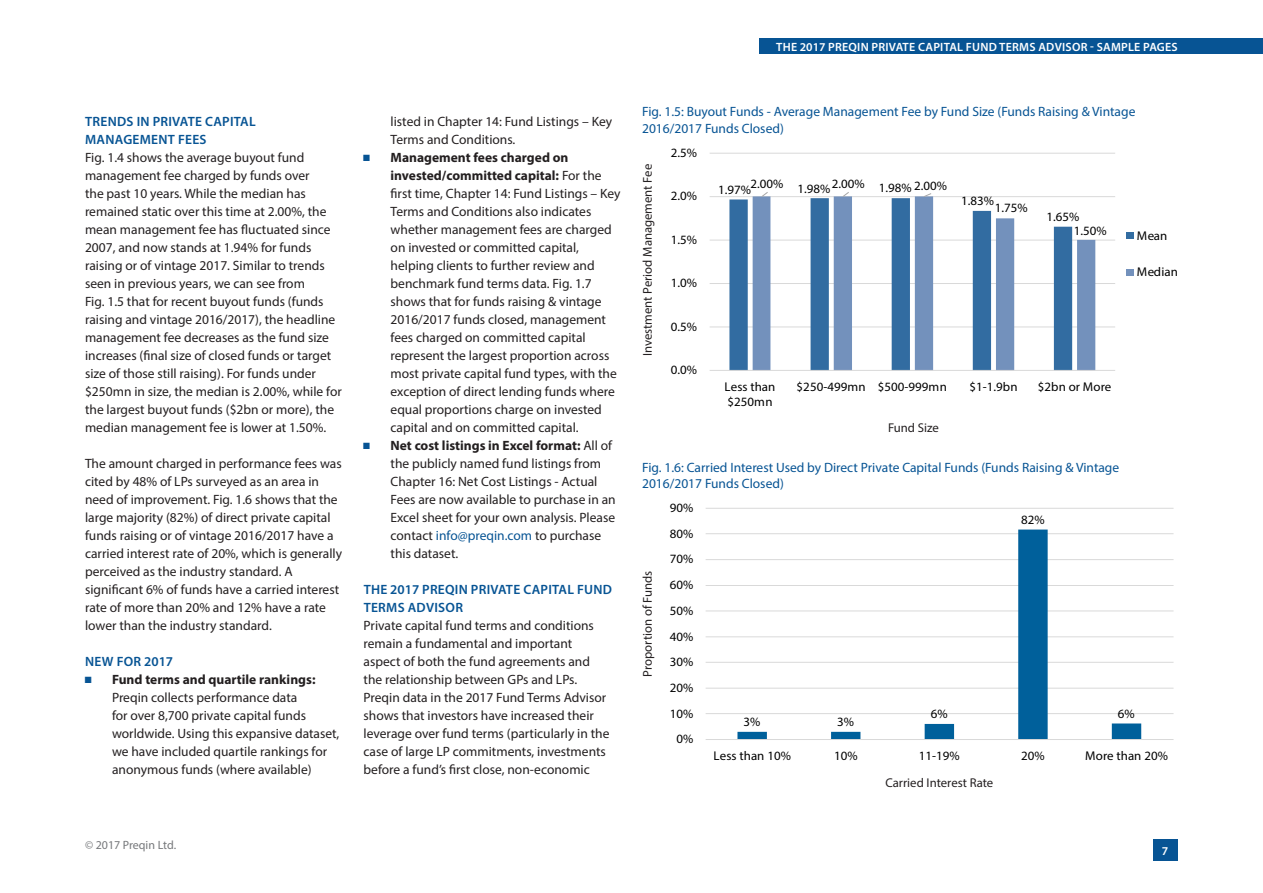
<style>
.page{position:relative;width:1263px;height:893px;background:#fff}
.page>*{position:absolute;margin:0;border:0;box-sizing:border-box;transform-origin:0 0}
.t1{font:13.5px/18px "Myriad Pro";color:#231f20}
.t2{font:13.5px/16.2px "Myriad Pro";color:#075494}
.t3{font:600 13.5px/18px "Myriad Pro";letter-spacing:.02em;color:#075494}
.t4{font:12.75px/15.5px "Myriad Pro";letter-spacing:.005em;color:#000}
.t5{font:12.75px "Myriad Pro";color:#231f20}
.t6{font:600 12px "Myriad Pro";letter-spacing:.02em;color:#fff}
.t7{font:12px "Myriad Pro";color:#76787b}
.s1{font-family:"Arial Narrow";color:#075494}
.s2{font-weight:700}
.s3{color:#075494}
</style>
<div class="page">
<div style="left:760px;top:38px;width:503px;height:16px;background:#075494"></div>
<div style="left:1153px;top:840px;width:24px;height:21px;background:#075494"></div>
<hr style="left:710px;top:327px;width:405px;height:1px;background:#d9d9d9">
<hr style="left:710px;top:283px;width:405px;height:1px;background:#d9d9d9">
<hr style="left:710px;top:240px;width:405px;height:1px;background:#d9d9d9">
<hr style="left:710px;top:196px;width:405px;height:1px;background:#d9d9d9">
<hr style="left:710px;top:153px;width:405px;height:1px;background:#d9d9d9">
<svg style="left:729px;top:198px;width:24px;height:172px;fill:#326ca1"></svg>
<svg style="left:753px;top:196px;width:342px;height:174px"></svg>
<hr style="left:710px;top:370px;width:405px;height:1px;background:#d9d9d9">
<svg style="left:761px;top:192px;width:7px;height:5px"></svg>
<svg style="left:842px;top:192px;width:7px;height:5px"></svg>
<svg style="left:923px;top:193px;width:9px;height:4px"></svg>
<div style="left:1126px;top:232px;width:8px;height:7px;background:#326ca1"></div>
<div style="left:1126px;top:269px;width:8px;height:6px;background:#7391bc"></div>
<hr style="left:706px;top:713px;width:467px;height:1px;background:#d9d9d9">
<hr style="left:706px;top:688px;width:467px;height:1px;background:#d9d9d9">
<hr style="left:706px;top:662px;width:467px;height:1px;background:#d9d9d9">
<hr style="left:706px;top:637px;width:467px;height:1px;background:#d9d9d9">
<hr style="left:706px;top:611px;width:467px;height:1px;background:#d9d9d9">
<hr style="left:706px;top:585px;width:467px;height:1px;background:#d9d9d9">
<hr style="left:706px;top:559px;width:467px;height:1px;background:#d9d9d9">
<hr style="left:706px;top:533px;width:467px;height:1px;background:#d9d9d9">
<hr style="left:706px;top:508px;width:467px;height:1px;background:#d9d9d9">
<svg style="left:737px;top:530px;width:404px;height:209px"></svg>
<hr style="left:706px;top:739px;width:467px;height:1px;background:#d9d9d9">
<p class="t6" style="left:776px;top:39px;width:403px">THE 2017 PREQIN PRIVATE CAPITAL FUND TERMS ADVISOR - SAMPLE PAGES</p>
<p class="t3" style="left:85px;top:112px;width:172px">TRENDS IN PRIVATE CAPITAL<br>MANAGEMENT FEES</p>
<p class="t1" style="left:85px;top:148px;width:258px">Fig. 1.4 shows the average buyout fund management fee charged by funds over<br>the past 10 years. While the median has remained static over this time at 2.00%, the mean management fee has fluctuated since 2007, and now stands at 1.94% for funds raising or of vintage 2017. Similar to trends seen in previous years, we can see from<br>Fig. 1.5 that for recent buyout funds (funds raising and vintage 2016/2017), the headline management fee decreases as the fund size increases (final size of closed funds or target size of those still raising). For funds under $250mn in size, the median is 2.00%, while for the largest buyout funds ($2bn or more), the median management fee is lower at 1.50%.</p>
<p class="t1" style="left:85px;top:454px;width:259px">The amount charged in performance fees was cited by 48% of LPs surveyed as an area in need of improvement. Fig. 1.6 shows that the large majority (82%) of direct private capital funds raising or of vintage 2016/2017 have a carried interest rate of 20%, which is generally perceived as the industry standard. A significant 6% of funds have a carried interest rate of more than 20% and 12% have a rate lower than the industry standard.</p>
<p class="t3" style="left:85px;top:652px;width:89px">NEW FOR 2017</p>
<p class="t1" style="left:112px;top:670px;width:229px;text-indent:-27px"><span class="s1">■</span> <span class="s2">Fund terms and quartile rankings:<br></span>Preqin collects performance data<br>for over 8,700 private capital funds worldwide. Using this expansive dataset, we have included quartile rankings for anonymous funds (where available)</p>
<p class="t1" style="left:391px;top:112px;width:223px">listed in Chapter 14: Fund Listings – Key<br>Terms and Conditions.</p>
<p class="t1" style="left:391px;top:148px;width:232px;text-indent:-27px"><span class="s1">■</span> <span class="s2">Management fees charged on invested/committed capital:</span> For the first time, Chapter 14: Fund Listings – Key Terms and Conditions also indicates whether management fees are charged on invested or committed capital, helping clients to further review and benchmark fund terms data. Fig. 1.7 shows that for funds raising &amp; vintage 2016/2017 funds closed, management fees charged on committed capital represent the largest proportion across most private capital fund types, with the exception of direct lending funds where equal proportions charge on invested capital and on committed capital.</p>
<p class="t1" style="left:391px;top:436px;width:227px;text-indent:-27px"><span class="s1">■</span> <span class="s2">Net cost listings in Excel format:</span> All of the publicly named fund listings from Chapter 16: Net Cost Listings - Actual Fees are now available to purchase in an Excel sheet for your own analysis. Please contact <span class="s3">info@preqin.com</span> to purchase this dataset.</p>
<p class="t3" style="left:364px;top:580px;width:250px">THE 2017 PREQIN PRIVATE CAPITAL FUND<br>TERMS ADVISOR</p>
<p class="t1" style="left:364px;top:616px;width:247px">Private capital fund terms and conditions remain a fundamental and important aspect of both the fund agreements and the relationship between GPs and LPs.<br>Preqin data in the 2017 Fund Terms Advisor shows that investors have increased their leverage over fund terms (particularly in the case of large LP commitments, investments before a fund’s first close, non-economic</p>
<p class="t7" style="left:85px;top:837px;width:93px">© 2017 Preqin Ltd.</p>
<p class="t2" style="left:642px;top:104px;width:495px">Fig. 1.5: Buyout Funds - Average Management Fee by Fund Size (Funds Raising &amp; Vintage<br>2016/2017 Funds Closed)</p>
<p class="t5" style="left:639px;top:356px;width:194px;rotate:-90deg">Investment Period Management Fee</p>
<p class="t4" style="left:671px;top:145px;width:28px">2.5%</p>
<p class="t4" style="left:750px;top:176px;width:34px">2.00%</p>
<p class="t4" style="left:832px;top:176px;width:34px">2.00%</p>
<p class="t4" style="left:914px;top:177px;width:34px">2.00%</p>
<p class="t4" style="left:718px;top:181px;width:34px">1.97%</p>
<p class="t4" style="left:797px;top:181px;width:34px">1.98%</p>
<p class="t4" style="left:879px;top:180px;width:34px">1.98%</p>
<p class="t4" style="left:671px;top:188px;width:28px">2.0%</p>
<p class="t4" style="left:961px;top:193px;width:34px">1.83%</p>
<p class="t4" style="left:995px;top:200px;width:34px">1.75%</p>
<p class="t4" style="left:1046px;top:209px;width:34px">1.65%</p>
<p class="t4" style="left:1074px;top:223px;width:34px">1.50%</p>
<p class="t4" style="left:1137px;top:227px;width:32px">Mean</p>
<p class="t4" style="left:1137px;top:264px;width:43px">Median</p>
<p class="t4" style="left:671px;top:232px;width:28px">1.5%</p>
<p class="t4" style="left:671px;top:275px;width:28px">1.0%</p>
<p class="t4" style="left:671px;top:319px;width:28px">0.5%</p>
<p class="t4" style="left:671px;top:362px;width:28px">0.0%</p>
<p class="t4" style="left:724px;top:379px;width:52px">Less than $250mn</p>
<p class="t4" style="left:797px;top:379px;width:152px">$250-499mn $500-999mn</p>
<p class="t4" style="left:969px;top:379px;width:50px">$1-1.9bn</p>
<p class="t4" style="left:1038px;top:379px;width:75px">$2bn or More</p>
<p class="t5" style="left:888px;top:419px;width:52px">Fund Size</p>
<p class="t2" style="left:642px;top:459px;width:479px">Fig. 1.6: Carried Interest Used by Direct Private Capital Funds (Funds Raising &amp; Vintage<br>2016/2017 Funds Closed)</p>
<p class="t5" style="left:639px;top:677px;width:107px;rotate:-90deg">Proportion of Funds</p>
<p class="t4" style="left:670px;top:500px;width:25px">90%</p>
<p class="t4" style="left:670px;top:526px;width:25px">80%</p>
<p class="t4" style="left:670px;top:551px;width:25px">70%</p>
<p class="t4" style="left:670px;top:577px;width:25px">60%</p>
<p class="t4" style="left:670px;top:603px;width:25px">50%</p>
<p class="t4" style="left:670px;top:628px;width:25px">40%</p>
<p class="t4" style="left:670px;top:654px;width:25px">30%</p>
<p class="t4" style="left:670px;top:680px;width:25px">20%</p>
<p class="t4" style="left:670px;top:705px;width:25px">10%</p>
<p class="t4" style="left:676px;top:731px;width:18px">0%</p>
<p class="t4" style="left:743px;top:714px;width:18px">3%</p>
<p class="t4" style="left:837px;top:714px;width:18px">3%</p>
<p class="t4" style="left:931px;top:706px;width:18px">6%</p>
<p class="t4" style="left:1021px;top:512px;width:25px">82%</p>
<p class="t4" style="left:1118px;top:705px;width:18px">6%</p>
<p class="t4" style="left:713px;top:748px;width:79px">Less than 10%</p>
<p class="t4" style="left:834px;top:748px;width:25px">10%</p>
<p class="t4" style="left:919px;top:748px;width:42px">11-19%</p>
<p class="t4" style="left:1021px;top:748px;width:25px">20%</p>
<p class="t4" style="left:1085px;top:748px;width:84px">More than 20%</p>
<p class="t5" style="left:885px;top:774px;width:109px">Carried Interest Rate</p>
<p class="t6" style="left:1162px;top:843px;width:8px">7</p>
</div>
